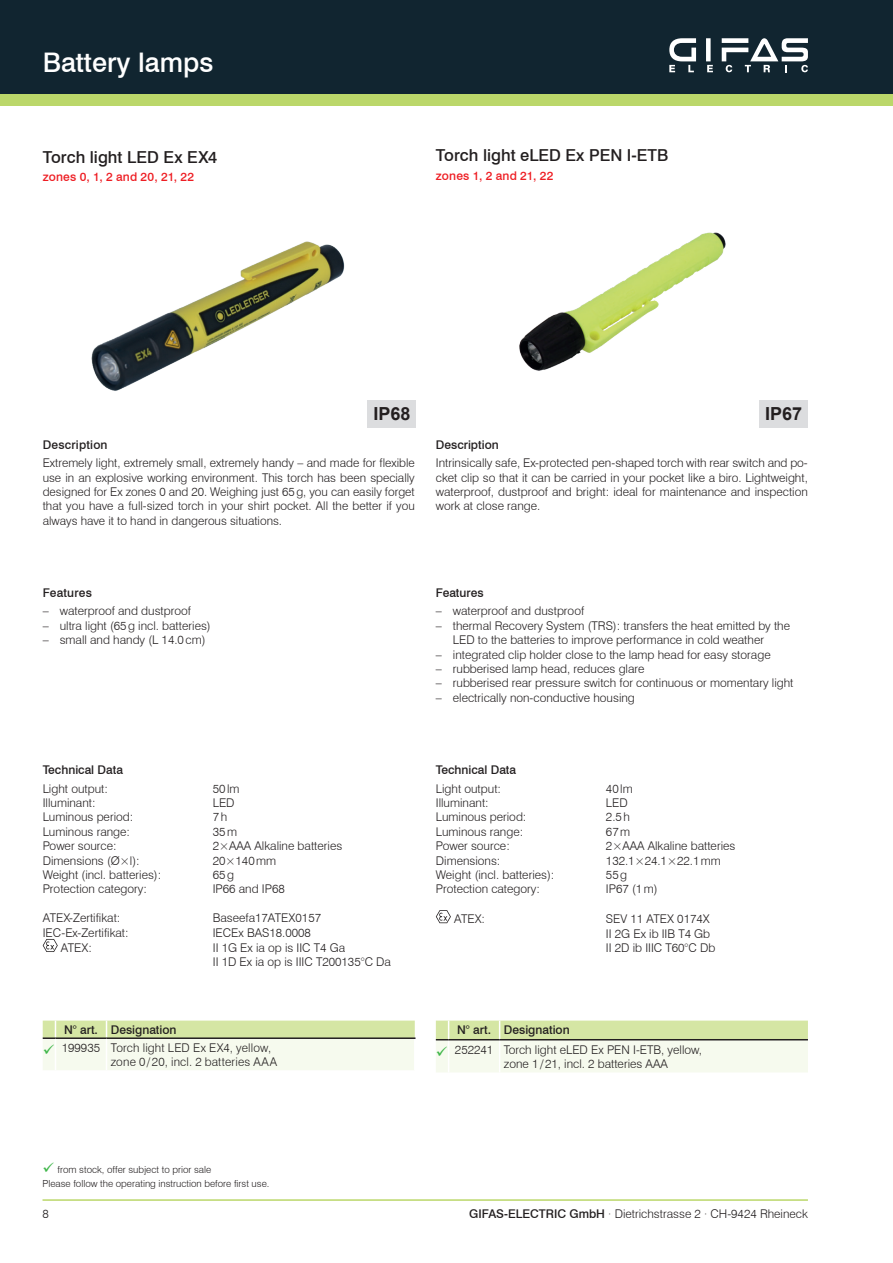
<style>
.page{position:relative;width:893px;height:1263px;background:#fff}
.page>*{position:absolute;margin:0;border:0;box-sizing:border-box;transform-origin:0 0}
.t1{font:500 27px "Swiss 721 BT";color:#fff}
.t2{font:700 18px "Arial";color:#231f20}
.t3{font:500 16.5px "Swiss 721 BT";color:#231f20}
.t4{font:300 12px/14.4px "Swiss 721 BT";color:#231f20}
.t5{font:500 12px "Swiss 721 BT";color:#231f20}
.t6{font:500 12px "Swiss 721 BT";letter-spacing:.015em;color:#ee1d23}
.t7{font:300 9.75px/14.4px "Swiss 721 BT";color:#231f20}
.s1{color:#3eb649}
.s2{font-weight:500}
</style>
<div class="page">
<div style="left:0;top:85px;width:893px;height:21px;background:#bbd76a"></div>
<div style="left:0;top:0;width:893px;height:94px;background:#112530"></div>
<div style="left:706px;top:38px;width:5px;height:23px;background:#fff"></div>
<svg style="left:669px;top:38px;width:27px;height:34px"></svg>
<svg style="left:707px;top:65px;width:6px;height:7px"></svg>
<svg style="left:722px;top:38px;width:86px;height:34px"></svg>
<hr style="left:43px;top:1199px;width:765px;height:2px;background:#bbd76a">
<div style="left:759px;top:400px;width:49px;height:27px;background:#dcdddf"></div>
<img style="left:519px;top:232px;width:207px;height:139px">
<img style="left:91px;top:241px;width:254px;height:150px">
<div style="left:368px;top:400px;width:48px;height:28px;background:#dcdddf"></div>
<svg style="left:436px;top:1020px;width:372px;height:52px;background:#e5edcf"></svg>
<hr style="left:449px;top:1039px;width:51px;height:1px;background:#231f20">
<svg style="left:436px;top:910px;width:15px;height:13px"></svg>
<svg style="left:43px;top:1020px;width:372px;height:50px;background:#e5edd0"></svg>
<hr style="left:55px;top:1037px;width:52px;height:2px;background:#231f20">
<svg style="left:43px;top:939px;width:15px;height:13px"></svg>
<h1 class="t1" style="left:43px;top:46px;width:172px">Battery lamps</h1>
<h3 class="t3" style="left:43px;top:147px;width:176px">Torch light LED Ex EX4</h3>
<p class="t6" style="left:43px;top:170px;width:153px">zones 0, 1, 2 and 20, 21, 22</p>
<h3 class="t3" style="left:436px;top:145px;width:234px">Torch light eLED Ex PEN I-ETB</h3>
<p class="t6" style="left:436px;top:168px;width:119px">zones 1, 2 and 21, 22</p>
<h2 class="t2" style="left:373px;top:401px;width:39px">IP68</h2>
<h2 class="t2" style="left:765px;top:401px;width:39px">IP67</h2>
<p class="t5" style="left:43px;top:437px;width:66px">Description</p>
<p class="t4" style="left:43px;top:456px;width:374px;text-align:justify">Extremely light, extremely small, extremely handy – and made for flexible use in an explosive working environment. This torch has been specially designed for Ex zones 0 and 20. Weighing just 65g, you can easily forget that you have a full-sized torch in your shirt pocket. All the better if you always have it to hand in dangerous situations.</p>
<p class="t5" style="left:436px;top:437px;width:64px">Description</p>
<p class="t4" style="left:436px;top:456px;width:374px;text-align:justify">Intrinsically safe, Ex-protected pen-shaped torch with rear switch and po&shy;cket clip so that it can be carried in your pocket like a biro. Lightweight, waterproof, dustproof and bright: ideal for maintenance and inspection work at close range.</p>
<p class="t5" style="left:43px;top:585px;width:51px">Features</p>
<p class="t4" style="left:43px;top:604px;width:150px">– waterproof and dustproof</p>
<p class="t4" style="left:43px;top:618px;width:169px">– ultra light (65g incl. batteries)</p>
<p class="t4" style="left:43px;top:633px;width:164px">– small and handy (L 14.0cm)</p>
<p class="t5" style="left:436px;top:585px;width:49px">Features</p>
<p class="t4" style="left:436px;top:604px;width:150px">– waterproof and dustproof</p>
<p class="t4" style="left:453px;top:618px;width:339px;text-indent:-17px">– thermal Recovery System (TRS): transfers the heat emitted by the<br>LED to the batteries to improve performance in cold weather</p>
<p class="t4" style="left:436px;top:647px;width:336px">– integrated clip holder close to the lamp head for easy storage</p>
<p class="t4" style="left:436px;top:661px;width:210px">– rubberised lamp head, reduces glare</p>
<p class="t4" style="left:436px;top:676px;width:359px">– rubberised rear pressure switch for continuous or momentary light</p>
<p class="t4" style="left:436px;top:690px;width:201px">– electrically non-conductive housing</p>
<p class="t5" style="left:43px;top:762px;width:82px">Technical Data</p>
<p class="t4" style="left:43px;top:781px;width:67px">Light output:</p>
<p class="t4" style="left:213px;top:781px;width:28px">50lm</p>
<p class="t4" style="left:43px;top:795px;width:54px">Illuminant:</p>
<p class="t4" style="left:213px;top:795px;width:23px">LED</p>
<p class="t4" style="left:43px;top:810px;width:92px">Luminous period:</p>
<p class="t4" style="left:213px;top:810px;width:16px">7h</p>
<p class="t4" style="left:43px;top:824px;width:89px">Luminous range:</p>
<p class="t4" style="left:213px;top:824px;width:26px">35m</p>
<p class="t4" style="left:43px;top:838px;width:75px">Power source:</p>
<p class="t4" style="left:213px;top:838px;width:131px">2×AAA Alkaline batteries</p>
<p class="t4" style="left:43px;top:853px;width:98px">Dimensions (Ø×l):</p>
<p class="t4" style="left:213px;top:853px;width:65px">20×140mm</p>
<p class="t4" style="left:43px;top:867px;width:120px">Weight (incl. batteries):</p>
<p class="t4" style="left:213px;top:867px;width:23px">65g</p>
<p class="t4" style="left:43px;top:882px;width:106px">Protection category:</p>
<p class="t4" style="left:213px;top:882px;width:73px">IP66 and IP68</p>
<p class="t4" style="left:43px;top:910px;width:79px">ATEX-Zertifikat:</p>
<p class="t4" style="left:213px;top:910px;width:110px">Baseefa17ATEX0157</p>
<p class="t4" style="left:43px;top:925px;width:87px">IEC-Ex-Zertifikat:</p>
<p class="t4" style="left:213px;top:925px;width:100px">IECEx BAS18.0008</p>
<p class="t4" style="left:61px;top:940px;width:32px">ATEX:</p>
<p class="t4" style="left:213px;top:940px;width:180px">II 1G Ex ia op is IIC T4 Ga<br>II 1D Ex ia op is IIIC T200135°C Da</p>
<p class="t5" style="left:64px;top:1022px;width:114px">N° art. Designation</p>
<p class="t4" style="left:111px;top:1040px;width:168px;text-indent:-68px"><span class="s1">✓</span> 199935 Torch light LED Ex EX4, yellow, zone 0/20, incl. 2 batteries AAA</p>
<p class="t5" style="left:436px;top:762px;width:82px">Technical Data</p>
<p class="t4" style="left:436px;top:781px;width:67px">Light output:</p>
<p class="t4" style="left:606px;top:781px;width:28px">40lm</p>
<p class="t4" style="left:436px;top:795px;width:54px">Illuminant:</p>
<p class="t4" style="left:606px;top:795px;width:23px">LED</p>
<p class="t4" style="left:436px;top:810px;width:92px">Luminous period:</p>
<p class="t4" style="left:606px;top:810px;width:25px">2.5h</p>
<p class="t4" style="left:436px;top:824px;width:89px">Luminous range:</p>
<p class="t4" style="left:606px;top:824px;width:26px">67m</p>
<p class="t4" style="left:436px;top:838px;width:75px">Power source:</p>
<p class="t4" style="left:606px;top:838px;width:131px">2×AAA Alkaline batteries</p>
<p class="t4" style="left:436px;top:853px;width:66px">Dimensions:</p>
<p class="t4" style="left:606px;top:853px;width:116px">132.1×24.1×22.1mm</p>
<p class="t4" style="left:436px;top:867px;width:120px">Weight (incl. batteries):</p>
<p class="t4" style="left:606px;top:867px;width:23px">55g</p>
<p class="t4" style="left:436px;top:882px;width:106px">Protection category:</p>
<p class="t4" style="left:606px;top:882px;width:53px">IP67 (1m)</p>
<p class="t4" style="left:454px;top:912px;width:32px">ATEX:</p>
<p class="t4" style="left:606px;top:912px;width:111px">SEV 11 ATEX 0174X<br>II 2G Ex ib IIB T4 Gb<br>II 2D ib IIIC T60°C Db</p>
<p class="t5" style="left:457px;top:1022px;width:114px">N° art. Designation</p>
<p class="t4" style="left:504px;top:1042px;width:200px;text-indent:-68px"><span class="s1">✓</span> 252241 Torch light eLED Ex PEN I-ETB, yellow, zone 1/21, incl. 2 batteries AAA</p>
<p class="t7" style="left:43px;top:1162px;width:228px"><span class="s1">✓</span> from stock, offer subject to prior sale<br>Please follow the operating instruction before first use.</p>
<p class="t4" style="left:43px;top:1207px;width:8px">8</p>
<p class="t4" style="left:469px;top:1207px;width:340px"><span class="s2">GIFAS-ELECTRIC GmbH</span> · Dietrichstrasse 2 · CH-9424 Rheineck</p>
</div>
